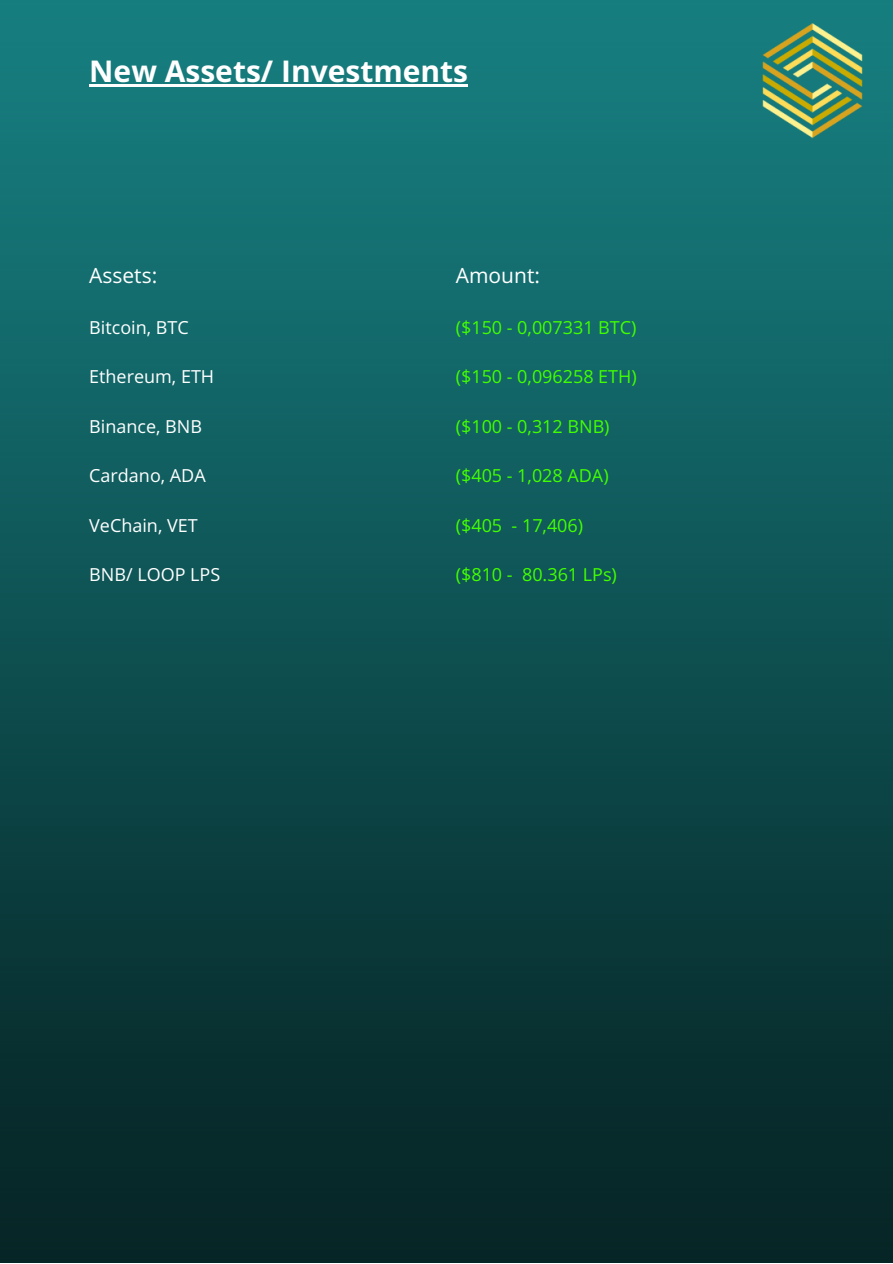
<style>
.page{position:relative;width:893px;height:1264px;background:#fff}
.page>*{position:absolute;margin:0;border:0;box-sizing:border-box;transform-origin:0 0}
.t1{font:700 30px "Open Sans Hebrew";color:#fff}
.t2{font:21px "Open Sans Hebrew";color:#fff}
.t3{font:18px "Open Sans Hebrew";color:#42ff00}
.t4{font:18px "Open Sans Hebrew";color:#fff}
</style>
<div class="page">
<img style="left:0;top:0;width:892px;height:1262px">
<img style="left:731px;top:0;width:161px;height:162px">
<hr style="left:89px;top:84px;width:379px;height:3px;background:#fff">
<h1 class="t1" style="left:89px;top:50px;width:380px">New Assets/ Investments</h1>
<p class="t2" style="left:89px;top:261px;width:69px">Assets:</p>
<p class="t4" style="left:89px;top:315px;width:101px">Bitcoin, BTC</p>
<p class="t4" style="left:89px;top:364px;width:126px">Ethereum, ETH</p>
<p class="t4" style="left:89px;top:413px;width:114px">Binance, BNB</p>
<p class="t4" style="left:89px;top:463px;width:118px">Cardano, ADA</p>
<p class="t4" style="left:89px;top:512px;width:110px">VeChain, VET</p>
<p class="t4" style="left:89px;top:562px;width:132px">BNB/ LOOP LPS</p>
<p class="t2" style="left:456px;top:261px;width:86px">Amount:</p>
<p class="t3" style="left:456px;top:315px;width:182px">($150 - 0,007331 BTC)</p>
<p class="t3" style="left:456px;top:364px;width:182px">($150 - 0,096258 ETH)</p>
<p class="t3" style="left:456px;top:413px;width:155px">($100 - 0,312 BNB)</p>
<p class="t3" style="left:456px;top:463px;width:154px">($405 - 1,028 ADA)</p>
<p class="t3" style="left:456px;top:512px;width:129px">($405 - 17,406)</p>
<p class="t3" style="left:456px;top:562px;width:163px">($810 - 80.361 LPs)</p>
</div>
